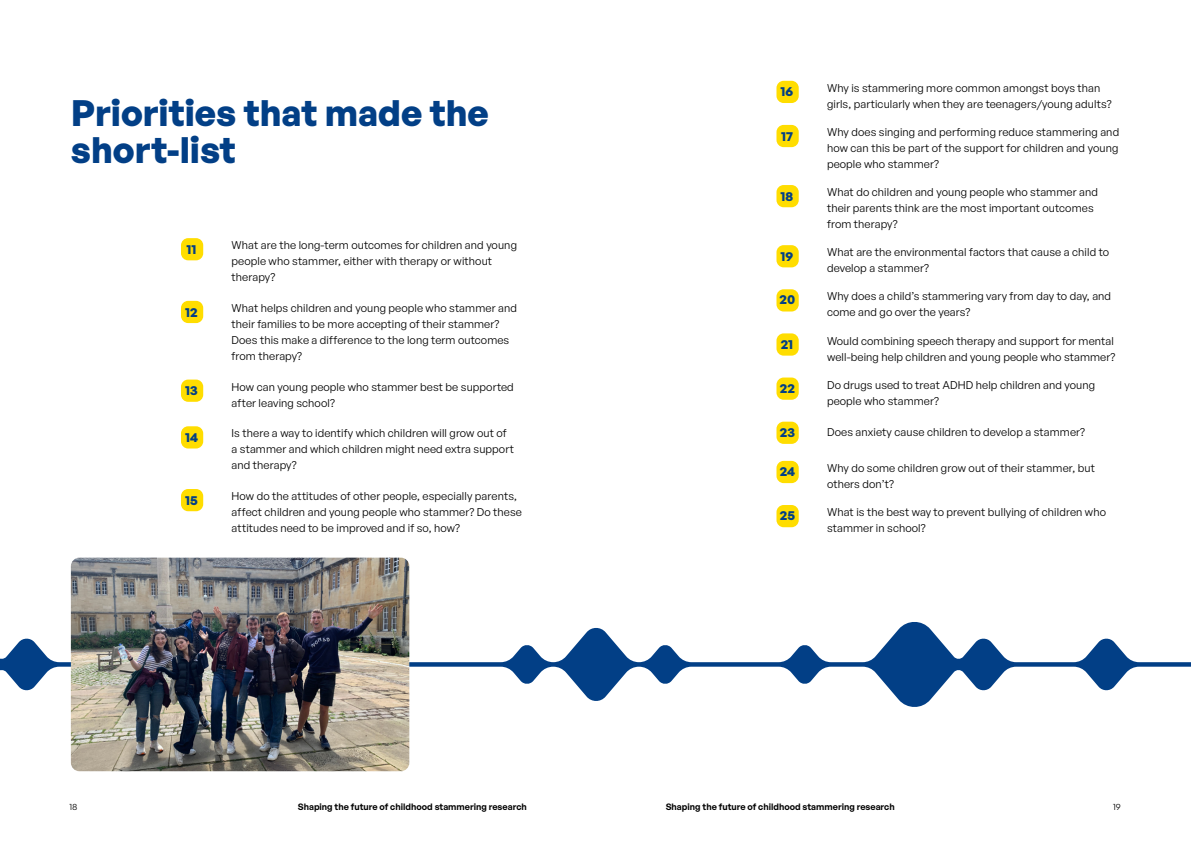
<style>
.page{position:relative;width:1191px;height:842px;background:#fff}
.page>*{position:absolute;margin:0;border:0;box-sizing:border-box;transform-origin:0 0}
.Sction_Title{font:700 36px/37px "General Sans";color:#023f86}
.t1{font:700 13px "General Sans";color:#023f86}
.Body{font:11px/16px "General Sans";letter-spacing:.01em;color:#000}
.t2{font:600 9px "General Sans";color:#000}
.t3{font:9px "General Sans";color:#000}
</style>
<div class="page">
<div style="left:181px;top:238px;width:22px;height:22px;background:#fd0;border-radius:7px"></div>
<div style="left:776px;top:185px;width:22px;height:22px;background:#fd0;border-radius:7px"></div>
<div style="left:776px;top:245px;width:22px;height:22px;background:#fd0;border-radius:7px"></div>
<div style="left:776px;top:289px;width:22px;height:22px;background:#fd0;border-radius:7px"></div>
<div style="left:776px;top:333px;width:22px;height:23px;background:#fd0;border-radius:7px"></div>
<div style="left:776px;top:377px;width:22px;height:23px;background:#fd0;border-radius:7px"></div>
<div style="left:776px;top:422px;width:22px;height:22px;background:#fd0;border-radius:7px"></div>
<div style="left:776px;top:461px;width:22px;height:22px;background:#fd0;border-radius:7px"></div>
<div style="left:776px;top:505px;width:22px;height:22px;background:#fd0;border-radius:7px"></div>
<div style="left:181px;top:301px;width:22px;height:22px;background:#fd0;border-radius:7px"></div>
<div style="left:181px;top:380px;width:22px;height:22px;background:#fd0;border-radius:7px"></div>
<div style="left:181px;top:426px;width:22px;height:22px;background:#fd0;border-radius:7px"></div>
<div style="left:181px;top:489px;width:22px;height:22px;background:#fd0;border-radius:7px"></div>
<div style="left:776px;top:81px;width:22px;height:22px;background:#fd0;border-radius:7px"></div>
<div style="left:776px;top:125px;width:22px;height:22px;background:#fd0;border-radius:7px"></div>
<svg style="left:409px;top:619px;width:782px;height:90px"></svg>
<svg style="left:0;top:619px;width:71px;height:80px"></svg>
<img style="left:71px;top:558px;width:338px;height:213px">
<p class="Sction_Title" style="left:71px;top:93px;width:419px">Priorities that made the short-list</p>
<p class="t1" style="left:186px;top:241px;width:11px">11</p>
<p class="Body" style="left:231px;top:237px;width:287px">What are the long-term outcomes for children and young people who stammer, either with therapy or without therapy?</p>
<p class="t1" style="left:185px;top:303px;width:14px">12</p>
<p class="Body" style="left:231px;top:300px;width:287px">What helps children and young people who stammer and their families to be more accepting of their stammer?<br>Does this make a difference to the long term outcomes from therapy?</p>
<p class="t1" style="left:185px;top:382px;width:14px">13</p>
<p class="Body" style="left:231px;top:378px;width:284px">How can young people who stammer best be supported after leaving school?</p>
<p class="t1" style="left:185px;top:429px;width:14px">14</p>
<p class="Body" style="left:231px;top:425px;width:284px">Is there a way to identify which children will grow out of a stammer and which children might need extra support and therapy?</p>
<p class="t1" style="left:185px;top:491px;width:14px">15</p>
<p class="Body" style="left:231px;top:488px;width:292px">How do the attitudes of other people, especially parents, affect children and young people who stammer? Do these attitudes need to be improved and if so, how?</p>
<p class="t1" style="left:780px;top:83px;width:14px">16</p>
<p class="Body" style="left:827px;top:80px;width:286px">Why is stammering more common amongst boys than girls, particularly when they are teenagers/young adults?</p>
<p class="t1" style="left:781px;top:127px;width:13px">17</p>
<p class="Body" style="left:827px;top:124px;width:294px;text-align:justify">Why does singing and performing reduce stammering and how can this be part of the support for children and young people who stammer?</p>
<p class="t1" style="left:780px;top:188px;width:14px">18</p>
<p class="Body" style="left:827px;top:184px;width:272px">What do children and young people who stammer and their parents think are the most important outcomes from therapy?</p>
<p class="t1" style="left:780px;top:248px;width:14px">19</p>
<p class="Body" style="left:827px;top:244px;width:284px">What are the environmental factors that cause a child to develop a stammer?</p>
<p class="t1" style="left:779px;top:291px;width:17px">20</p>
<p class="Body" style="left:827px;top:288px;width:286px">Why does a child’s stammering vary from day to day, and come and go over the years?</p>
<p class="t1" style="left:780px;top:336px;width:14px">21</p>
<p class="Body" style="left:827px;top:332px;width:290px">Would combining speech therapy and support for mental well-being help children and young people who stammer?</p>
<p class="Body" style="left:827px;top:376px;width:270px">Do drugs used to treat ADHD help children and young people who stammer?</p>
<p class="t1" style="left:780px;top:379px;width:17px">22</p>
<p class="t1" style="left:780px;top:424px;width:17px">23</p>
<p class="Body" style="left:827px;top:424px;width:259px">Does anxiety cause children to develop a stammer?</p>
<p class="Body" style="left:827px;top:460px;width:269px">Why do some children grow out of their stammer, but others don’t?</p>
<p class="t1" style="left:779px;top:463px;width:17px">24</p>
<p class="t1" style="left:780px;top:507px;width:17px">25</p>
<p class="Body" style="left:827px;top:504px;width:280px">What is the best way to prevent bullying of children who stammer in school?</p>
<p class="t3" style="left:69px;top:801px;width:10px">18</p>
<p class="t2" style="left:298px;top:801px;width:231px">Shaping the future of childhood stammering research</p>
<p class="t2" style="left:665px;top:801px;width:231px">Shaping the future of childhood stammering research</p>
<p class="t3" style="left:1113px;top:801px;width:9px">19</p>
</div>
